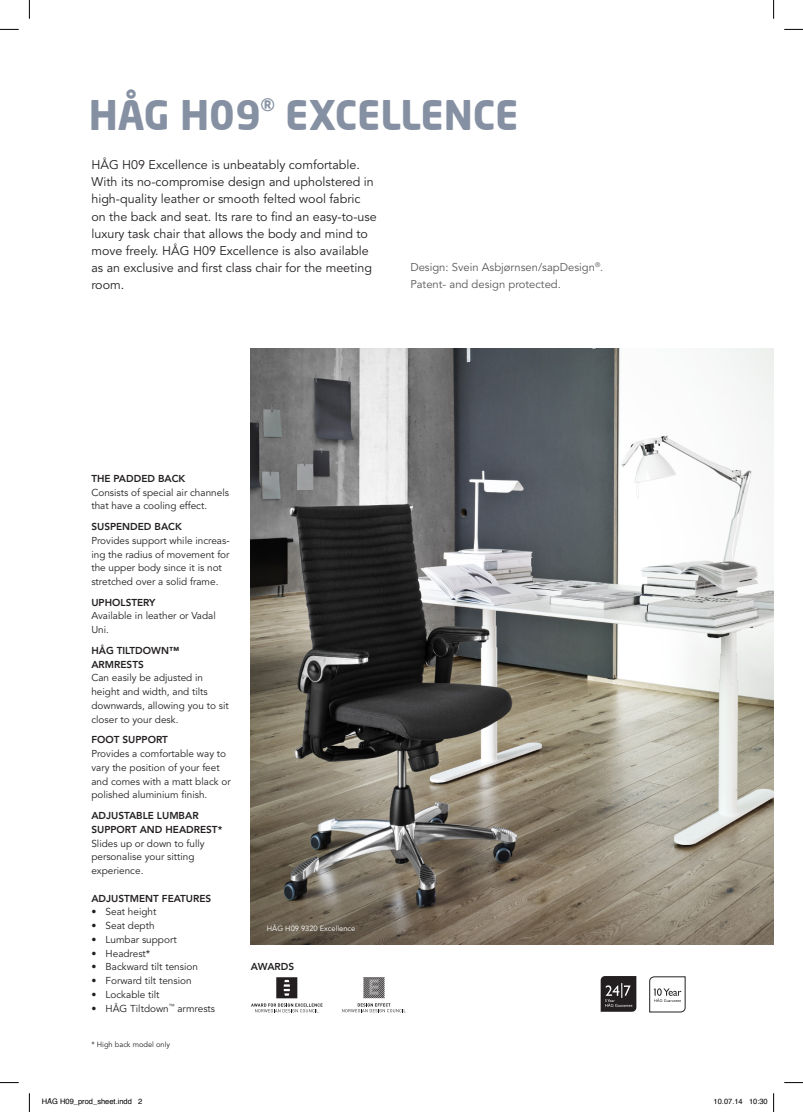
<style>
.page{position:relative;width:803px;height:1112px;background:#fff}
.page>*{position:absolute;margin:0;border:0;box-sizing:border-box;transform-origin:0 0}
.HEADLINE_BOLD_UPPERC{font:700 40px "Neo Sans";color:#8590a2}
.HÅG___Body_Copy_10pt{font:12.5px/17.2px "Avenir LT Std";color:#231f20}
.HÅG___Body_Copy_10pt-2{font:11.25px/17.2px "Avenir LT Std";color:#57585a}
.HÅG___Caption_Body_C{font:10px/13.8px "Avenir LT Std";color:#231f20}
.HÅG___Caption_Headli{font:10px/13.8px "Avenir LT Std";color:#231f20}
.HÅG___Caption_Headli-2{font:800 10px "Avenir LT Std";color:#231f20}
.t1{font:7.5px "Helvetica";color:#000}
.HÅG___Body_6pt___Bla{font:7.5px "Avenir LT Std";color:#fff}
.HÅG___Caption_Body_C-2{font:7.5px "Avenir LT Std";color:#231f20}
.s1{font-weight:800}
</style>
<div class="page">
<img style="left:251px;top:349px;width:522px;height:595px">
<svg style="left:601px;top:976px;width:35px;height:35px"></svg>
<svg style="left:251px;top:977px;width:72px;height:35px"></svg>
<svg style="left:363px;top:977px;width:21px;height:20px"></svg>
<svg style="left:342px;top:1003px;width:63px;height:8px"></svg>
<svg style="left:649px;top:976px;width:36px;height:35px"></svg>
<svg style="left:0;top:29px;width:19px;height:1px"></svg>
<svg style="left:784px;top:29px;width:19px;height:1px"></svg>
<svg style="left:0;top:1082px;width:19px;height:1px"></svg>
<svg style="left:784px;top:1082px;width:19px;height:1px"></svg>
<svg style="left:29px;top:0;width:1px;height:19px"></svg>
<svg style="left:29px;top:1093px;width:1px;height:18px"></svg>
<svg style="left:773px;top:0;width:1px;height:19px"></svg>
<svg style="left:773px;top:1093px;width:1px;height:18px"></svg>
<p class="HEADLINE_BOLD_UPPERC" style="left:89px;top:89px;width:431px">HÅG H09<sup>®</sup> EXCELLENCE</p>
<p class="HÅG___Body_Copy_10pt" style="left:91px;top:156px;width:287px">HÅG H09 Excellence is unbeatably comfortable.<br>With its no-compromise design and upholstered in high-quality leather or smooth felted wool fabric on the back and seat. Its rare to find an easy-to-use luxury task chair that allows the body and mind to move freely. HÅG H09 Excellence is also available as an exclusive and first class chair for the meeting room.</p>
<p class="HÅG___Body_Copy_10pt-2" style="left:410px;top:259px;width:194px">Design: Svein Asbjørnsen/sapDesign<sup>®</sup>.<br>Patent- and design protected.</p>
<p class="HÅG___Caption_Headli-2" style="left:91px;top:472px;width:96px">THE PADDED BACK</p>
<p class="HÅG___Caption_Body_C" style="left:91px;top:485px;width:139px">Consists of special air channels that have a cooling effect.</p>
<p class="HÅG___Caption_Body_C" style="left:91px;top:520px;width:140px"><span class="s1">SUSPENDED BACK<br></span>Provides support while increas&shy;ing the radius of movement for the upper body since it is not stretched over a solid frame.</p>
<p class="HÅG___Caption_Headli-2" style="left:91px;top:596px;width:66px">UPHOLSTERY</p>
<p class="HÅG___Caption_Body_C" style="left:91px;top:609px;width:126px">Available in leather or Vadal<br>Uni.</p>
<p class="HÅG___Caption_Body_C" style="left:91px;top:643px;width:139px"><span class="s1">HÅG TILTDOWN™<br>ARMRESTS<br></span>Can easily be adjusted in height and width, and tilts downwards, allowing you to sit closer to your desk.</p>
<p class="HÅG___Caption_Headli-2" style="left:91px;top:733px;width:78px">FOOT SUPPORT</p>
<p class="HÅG___Caption_Body_C" style="left:91px;top:746px;width:141px">Provides a comfortable way to vary the position of your feet and comes with a matt black or polished aluminium finish.</p>
<p class="HÅG___Caption_Headli" style="left:91px;top:808px;width:132px"><span class="s1">ADJUSTABLE LUMBAR<br>SUPPORT AND HEADREST*<br></span>Slides up or down to fully personalise your sitting experience.</p>
<p class="HÅG___Caption_Headli-2" style="left:91px;top:891px;width:121px">ADJUSTMENT FEATURES</p>
<p class="HÅG___Caption_Body_C" style="left:91px;top:905px;width:67px">• Seat height</p>
<p class="HÅG___Caption_Body_C" style="left:91px;top:918px;width:65px">• Seat depth</p>
<p class="HÅG___Caption_Body_C" style="left:91px;top:932px;width:87px">• Lumbar support</p>
<p class="HÅG___Caption_Body_C" style="left:91px;top:946px;width:60px">• Headrest*</p>
<p class="HÅG___Caption_Body_C" style="left:91px;top:960px;width:108px">• Backward tilt tension</p>
<p class="HÅG___Caption_Body_C" style="left:91px;top:973px;width:102px">• Forward tilt tension</p>
<p class="HÅG___Caption_Body_C" style="left:91px;top:987px;width:70px">• Lockable tilt</p>
<p class="HÅG___Caption_Body_C" style="left:91px;top:1001px;width:125px">• HÅG Tiltdown<sup>™</sup> armrests</p>
<p class="HÅG___Caption_Body_C-2" style="left:91px;top:1039px;width:80px">* High back model only</p>
<p class="HÅG___Body_6pt___Bla" style="left:267px;top:923px;width:90px">HÅG H09 9320 Excellence</p>
<p class="HÅG___Caption_Headli-2" style="left:251px;top:959px;width:45px">AWARDS</p>
<p class="t1" style="left:42px;top:1095px;width:102px">HÅG H09_prod_sheet.indd 2</p>
<p class="t1" style="left:713px;top:1095px;width:56px">10.07.14 10:30</p>
</div>
